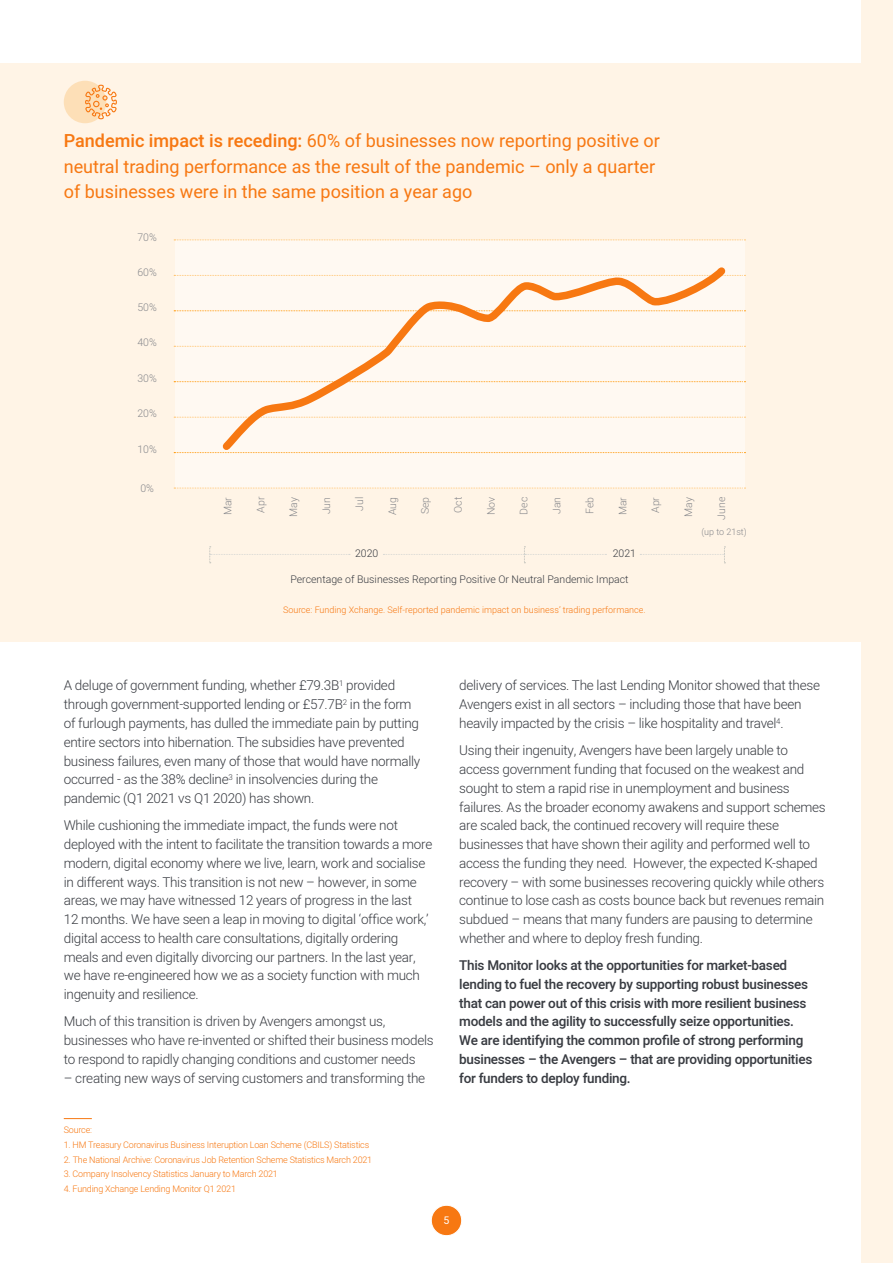
<style>
.page{position:relative;width:893px;height:1263px;background:#fff}
.page>*{position:absolute;margin:0;border:0;box-sizing:border-box;transform-origin:0 0}
.t1{font:18px/25.5px "Heebo";color:#f77812}
.t2{font:300 13.5px/18.8px "Heebo";letter-spacing:-.02em;color:#383b41}
.t3{font:500 13.5px/18.8px "Heebo";letter-spacing:-.02em;color:#383b41}
.t4{font:300 10.5px "Heebo";color:#88898d}
.t5{font:300 10.5px "Heebo";color:#383b41}
.t6{font:10.5px "Heebo";color:#fff}
.t7{font:300 9px "Heebo";letter-spacing:-.02em;color:#f77812}
.t8{font:300 9px "Heebo";color:#f77812}
.t9{font:300 9px "Heebo";color:#88898d}
.s1{font-weight:500}
</style>
<div class="page">
<div style="left:0;top:64px;width:893px;height:578px;background:#fff4e6"></div>
<div style="left:431px;top:1205px;width:31px;height:31px;background:#f77812;border-radius:50%"></div>
<div style="left:431px;top:1205px;width:31px;height:31px;border:1px solid #fff;border-radius:50%"></div>
<div style="left:861px;top:0;width:32px;height:1263px;background:#fff4e6"></div>
<div style="left:64px;top:81px;width:42px;height:42px;background:#fddfb7;border-radius:50%"></div>
<div style="left:175px;top:240px;width:569px;height:248px;background:#fff9f2"></div>
<svg style="left:174px;top:452px;width:571px;height:1px"></svg>
<svg style="left:174px;top:488px;width:571px;height:1px"></svg>
<svg style="left:174px;top:417px;width:571px;height:1px"></svg>
<svg style="left:174px;top:381px;width:571px;height:1px"></svg>
<svg style="left:174px;top:346px;width:571px;height:1px"></svg>
<svg style="left:174px;top:310px;width:571px;height:1px"></svg>
<svg style="left:174px;top:275px;width:571px;height:1px"></svg>
<svg style="left:209px;top:546px;width:141px;height:17px"></svg>
<svg style="left:383px;top:546px;width:223px;height:17px"></svg>
<svg style="left:640px;top:546px;width:85px;height:17px"></svg>
<svg style="left:174px;top:240px;width:571px;height:1px"></svg>
<svg style="left:216px;top:267px;width:516px;height:187px"></svg>
<svg style="left:64px;top:1118px;width:28px;height:1px"></svg>
<svg style="left:85px;top:84px;width:32px;height:36px"></svg>
<p class="t1" style="left:64px;top:128px;width:598px"><span class="s1">Pandemic impact is receding:</span> 60% of businesses now reporting positive or neutral trading performance as the result of the pandemic – only a quarter of businesses were in the same position a year ago</p>
<p class="t4" style="left:137px;top:230px;width:21px">70%</p>
<p class="t4" style="left:137px;top:265px;width:21px">60%</p>
<p class="t4" style="left:137px;top:300px;width:21px">50%</p>
<p class="t4" style="left:137px;top:335px;width:21px">40%</p>
<p class="t4" style="left:137px;top:371px;width:21px">30%</p>
<p class="t4" style="left:137px;top:406px;width:21px">20%</p>
<p class="t4" style="left:137px;top:442px;width:21px">10%</p>
<p class="t4" style="left:140px;top:481px;width:15px">0%</p>
<p class="t4" style="left:220px;top:515px;width:20px;rotate:-90deg">Mar</p>
<p class="t4" style="left:253px;top:513px;width:17px;rotate:-90deg">Apr</p>
<p class="t4" style="left:286px;top:517px;width:21px;rotate:-90deg">May</p>
<p class="t4" style="left:319px;top:514px;width:19px;rotate:-90deg">Jun</p>
<p class="t4" style="left:352px;top:511px;width:15px;rotate:-90deg">Jul</p>
<p class="t4" style="left:385px;top:515px;width:20px;rotate:-90deg">Aug</p>
<p class="t4" style="left:418px;top:514px;width:19px;rotate:-90deg">Sep</p>
<p class="t4" style="left:451px;top:513px;width:17px;rotate:-90deg">Oct</p>
<p class="t4" style="left:484px;top:515px;width:20px;rotate:-90deg">Nov</p>
<p class="t4" style="left:517px;top:515px;width:19px;rotate:-90deg">Dec</p>
<p class="t4" style="left:549px;top:514px;width:19px;rotate:-90deg">Jan</p>
<p class="t4" style="left:582px;top:514px;width:19px;rotate:-90deg">Feb</p>
<p class="t4" style="left:615px;top:515px;width:20px;rotate:-90deg">Mar</p>
<p class="t5" style="left:355px;top:546px;width:25px">2020</p>
<p class="t5" style="left:613px;top:546px;width:25px">2021</p>
<p class="t5" style="left:290px;top:571px;width:340px">Percentage of Businesses Reporting Positive Or Neutral Pandemic Impact</p>
<p class="t4" style="left:648px;top:513px;width:17px;rotate:-90deg">Apr</p>
<p class="t4" style="left:681px;top:517px;width:21px;rotate:-90deg">May</p>
<p class="t4" style="left:714px;top:520px;width:24px;rotate:-90deg">June</p>
<p class="t9" style="left:701px;top:526px;width:47px">(up to 21st)</p>
<p class="t8" style="left:283px;top:604px;width:364px">Source: Funding Xchange. Self-reported pandemic impact on business’ trading performance.</p>
<p class="t2" style="left:64px;top:676px;width:358px">A deluge of government funding, whether £79.3B<sup>1</sup> provided through government-supported lending or £57.7B<sup>2</sup> in the form of furlough payments, has dulled the immediate pain by putting entire sectors into hibernation. The subsidies have prevented business failures, even many of those that would have normally occurred - as the 38% decline<sup>3</sup> in insolvencies during the pandemic (Q1 2021 vs Q1 2020) has shown.</p>
<p class="t2" style="left:64px;top:816px;width:370px">While cushioning the immediate impact, the funds were not deployed with the intent to facilitate the transition towards a more modern, digital economy where we live, learn, work and socialise in different ways. This transition is not new – however, in some areas, we may have witnessed 12 years of progress in the last<br>12 months. We have seen a leap in moving to digital ‘office work,’ digital access to health care consultations, digitally ordering meals and even digitally divorcing our partners. In the last year, we have re-engineered how we as a society function with much ingenuity and resilience.</p>
<p class="t2" style="left:64px;top:1012px;width:371px">Much of this transition is driven by Avengers amongst us, businesses who have re-invented or shifted their business models to respond to rapidly changing conditions and customer needs</p>
<p class="t2" style="left:64px;top:1068px;width:363px">– creating new ways of serving customers and transforming the</p>
<p class="t2" style="left:459px;top:676px;width:362px">delivery of services. The last Lending Monitor showed that these<br>Avengers exist in all sectors – including those that have been heavily impacted by the crisis – like hospitality and travel<sup>4</sup>.</p>
<p class="t2" style="left:459px;top:741px;width:368px">Using their ingenuity, Avengers have been largely unable to access government funding that focused on the weakest and sought to stem a rapid rise in unemployment and business failures. As the broader economy awakens and support schemes are scaled back, the continued recovery will require these businesses that have shown their agility and performed well to access the funding they need. However, the expected K-shaped recovery – with some businesses recovering quickly while others continue to lose cash as costs bounce back but revenues remain subdued – means that many funders are pausing to determine whether and where to deploy fresh funding.</p>
<p class="t3" style="left:459px;top:956px;width:355px">This Monitor looks at the opportunities for market-based lending to fuel the recovery by supporting robust businesses that can power out of this crisis with more resilient business models and the agility to successfully seize opportunities.<br>We are identifying the common profile of strong performing businesses – the Avengers – that are providing opportunities for funders to deploy funding.</p>
<p class="t7" style="left:64px;top:1124px;width:30px">Source:</p>
<p class="t7" style="left:64px;top:1138px;width:307px">1. HM Treasury Coronavirus Business Interuption Loan Scheme (CBILS) Statistics</p>
<p class="t7" style="left:64px;top:1153px;width:310px">2. The National Archive: Coronavirus Job Retention Scheme Statistics March 2021</p>
<p class="t7" style="left:64px;top:1168px;width:216px">3. Company Insolvency Statistics January to March 2021</p>
<p class="t7" style="left:64px;top:1183px;width:174px">4. Funding Xchange Lending Monitor Q1 2021</p>
<p class="t6" style="left:444px;top:1213px;width:7px">5</p>
</div>
